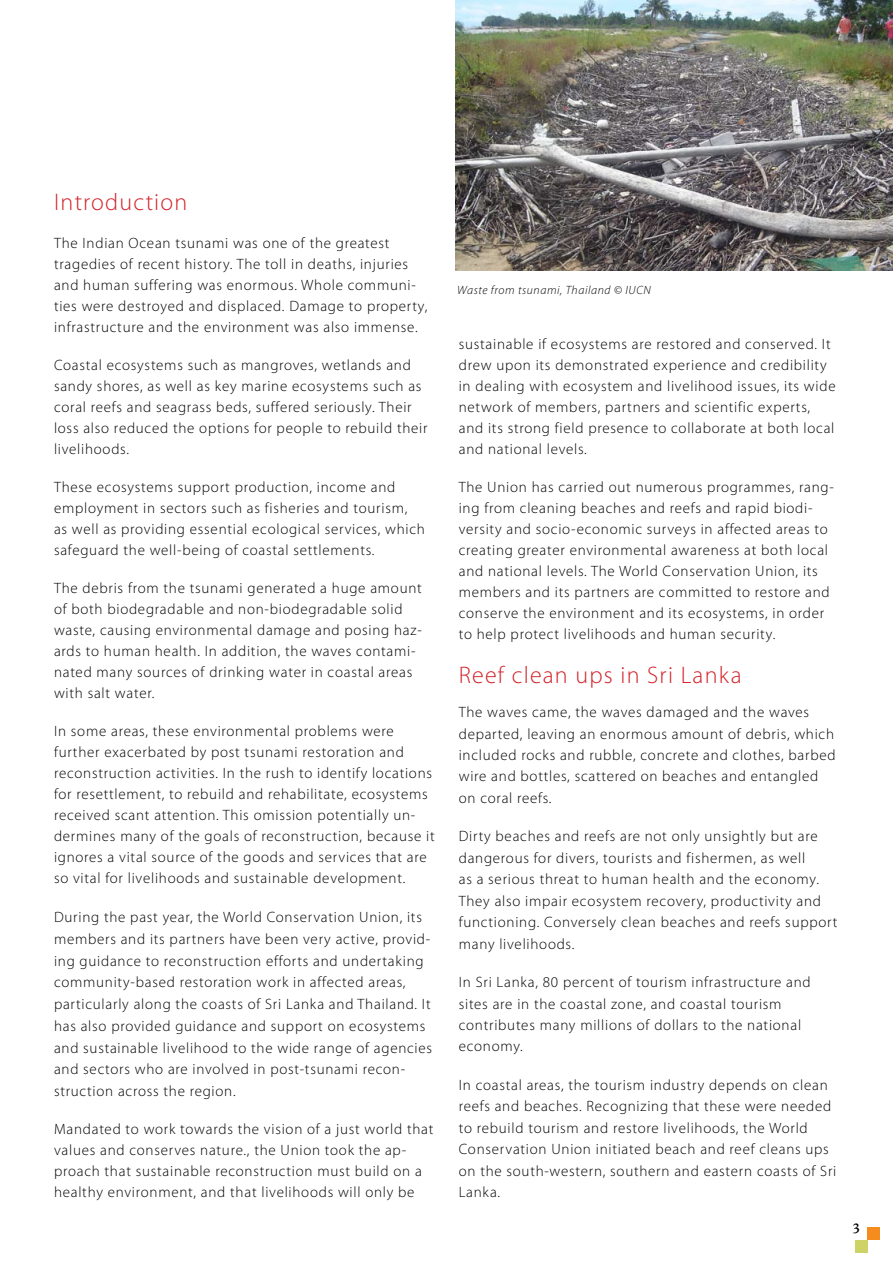
<style>
.page{position:relative;width:893px;height:1263px;background:#fff}
.page>*{position:absolute;margin:0;border:0;box-sizing:border-box;transform-origin:0 0}
.t1{font:300 24px "Myriad Pro";letter-spacing:.05em;color:#d2232a}
.t2{font:300 15px/21px "Myriad Pro";letter-spacing:.05em;color:#000}
.t3{font:italic 300 12px "Myriad Pro";letter-spacing:.05em;color:#000}
</style>
<div class="page">
<div style="left:855px;top:1240px;width:13px;height:13px;background:#ced367"></div>
<div style="left:868px;top:1227px;width:12px;height:13px;background:#f68c1e"></div>
<img style="left:456px;top:0;width:437px;height:271px">
<h1 class="t1" style="left:54px;top:188px;width:135px">Introduction</h1>
<p class="t2" style="left:54px;top:233px;width:375px">The Indian Ocean tsunami was one of the greatest tragedies of recent history. The toll in deaths, injuries and human suffering was enormous. Whole communi&shy;ties were destroyed and displaced. Damage to property, infrastructure and the environment was also immense.</p>
<p class="t2" style="left:54px;top:355px;width:375px">Coastal ecosystems such as mangroves, wetlands and sandy shores, as well as key marine ecosystems such as coral reefs and seagrass beds, suffered seriously. Their loss also reduced the options for people to rebuild their livelihoods.</p>
<p class="t2" style="left:54px;top:477px;width:372px">These ecosystems support production, income and employment in sectors such as fisheries and tourism,<br>as well as providing essential ecological services, which safeguard the well-being of coastal settlements.</p>
<p class="t2" style="left:54px;top:578px;width:369px">The debris from the tsunami generated a huge amount of both biodegradable and non-biodegradable solid waste, causing environmental damage and posing haz&shy;ards to human health. In addition, the waves contami&shy;nated many sources of drinking water in coastal areas with salt water.</p>
<p class="t2" style="left:54px;top:721px;width:382px">In some areas, these environmental problems were further exacerbated by post tsunami restoration and reconstruction activities. In the rush to identify locations for resettlement, to rebuild and rehabilitate, ecosystems received scant attention. This omission potentially un&shy;dermines many of the goals of reconstruction, because it ignores a vital source of the goods and services that are so vital for livelihoods and sustainable development.</p>
<p class="t2" style="left:54px;top:906px;width:380px;line-height:21.8px">During the past year, the World Conservation Union, its members and its partners have been very active, provid&shy;ing guidance to reconstruction efforts and undertaking community-based restoration work in affected areas, particularly along the coasts of Sri Lanka and Thailand. It has also provided guidance and support on ecosystems and sustainable livelihood to the wide range of agencies and sectors who are involved in post-tsunami recon&shy;struction across the region.</p>
<p class="t2" style="left:54px;top:1118px;width:381px">Mandated to work towards the vision of a just world that values and conserves nature., the Union took the ap&shy;proach that sustainable reconstruction must build on a healthy environment, and that livelihoods will only be</p>
<p class="t3" style="left:457px;top:283px;width:195px">Waste from tsunami, Thailand © IUCN</p>
<p class="t2" style="left:459px;top:333px;width:378px">sustainable if ecosystems are restored and conserved. It drew upon its demonstrated experience and credibility in dealing with ecosystem and livelihood issues, its wide network of members, partners and scientific experts, and its strong field presence to collaborate at both local and national levels.</p>
<p class="t2" style="left:459px;top:476px;width:377px">The Union has carried out numerous programmes, rang&shy;ing from cleaning beaches and reefs and rapid biodi&shy;versity and socio-economic surveys in affected areas to creating greater environmental awareness at both local and national levels. The World Conservation Union, its members and its partners are committed to restore and conserve the environment and its ecosystems, in order to help protect livelihoods and human security.</p>
<h1 class="t1" style="left:459px;top:660px;width:284px">Reef clean ups in Sri Lanka</h1>
<p class="t2" style="left:459px;top:701px;width:378px;line-height:21.5px">The waves came, the waves damaged and the waves departed, leaving an enormous amount of debris, which included rocks and rubble, concrete and clothes, barbed wire and bottles, scattered on beaches and entangled on coral reefs.</p>
<p class="t2" style="left:459px;top:825px;width:380px;line-height:21.5px">Dirty beaches and reefs are not only unsightly but are dangerous for divers, tourists and fishermen, as well<br>as a serious threat to human health and the economy.<br>They also impair ecosystem recovery, productivity and functioning. Conversely clean beaches and reefs support many livelihoods.</p>
<p class="t2" style="left:459px;top:971px;width:353px;line-height:21.5px">In Sri Lanka, 80 percent of tourism infrastructure and sites are in the coastal zone, and coastal tourism contributes many millions of dollars to the national economy.</p>
<p class="t2" style="left:459px;top:1074px;width:379px;line-height:21.5px">In coastal areas, the tourism industry depends on clean reefs and beaches. Recognizing that these were needed to rebuild tourism and restore livelihoods, the World Conservation Union initiated beach and reef cleans ups on the south-western, southern and eastern coasts of Sri Lanka.</p>
</div>
